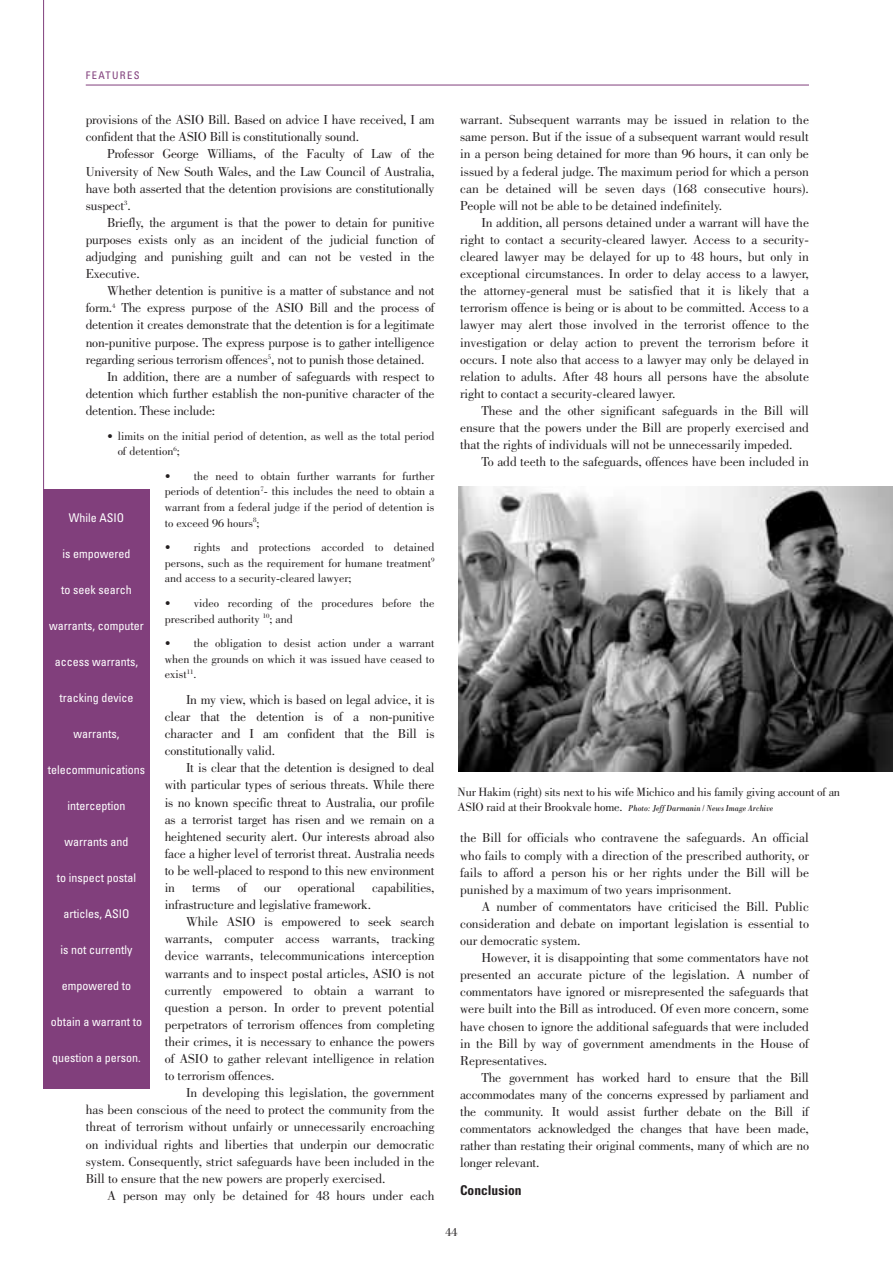
<style>
.page{position:relative;width:893px;height:1263px;background:#fff}
.page>*{position:absolute;margin:0;border:0;box-sizing:border-box;transform-origin:0 0}
.t1{font:13.5px/17.1px "Bodoni";letter-spacing:-.005em;color:#231f20;text-align:justify}
.t2{font:700 condensed 13.5px "Univers";color:#231f20}
.t3{font:12.3px "Bodoni";letter-spacing:-.015em;color:#231f20}
.t4{font:12px/15.6px "Bodoni";color:#231f20;text-align:justify}
.t5{font:condensed 12px "Univers";color:#fff}
.t6{font:condensed 10.5px "Univers";letter-spacing:.135em;color:#813f7c}
.t7{font:italic 9px "Bodoni";color:#231f20;scale:.85 1}
.s1{font-style:normal;font-size:12.3px}
</style>
<div class="page">
<hr style="left:86px;top:85px;width:723px;height:1px;background:#813f7c">
<div style="left:43px;top:489px;width:107px;height:600px;background:#813f7c"></div>
<hr style="left:43px;top:0;width:1px;height:489px;background:#813f7c">
<img style="left:459px;top:487px;width:433px;height:285px">
<p class="t6" style="left:86px;top:71px;width:55px">FEATURES</p>
<p class="t1" style="left:86px;top:112px;width:350px">provisions of the ASIO Bill. Based on advice I have received, I am confident that the ASIO Bill is constitutionally sound.</p>
<p class="t1" style="left:86px;top:147px;width:350px;text-indent:21px">Professor George Williams, of the Faculty of Law of the University of New South Wales, and the Law Council of Australia, have both asserted that the detention provisions are constitutionally suspect<sup>3</sup>.</p>
<p class="t1" style="left:86px;top:215px;width:350px;text-indent:21px">Briefly, the argument is that the power to detain for punitive purposes exists only as an incident of the judicial function of adjudging and punishing guilt and can not be vested in the Executive.</p>
<p class="t1" style="left:107px;top:283px;width:329px">Whether detention is punitive is a matter of substance and not</p>
<p class="t1" style="left:86px;top:301px;width:350px">form.<sup>4</sup> The express purpose of the ASIO Bill and the process of</p>
<p class="t1" style="left:86px;top:318px;width:350px">detention it creates demonstrate that the detention is for a legitimate</p>
<p class="t1" style="left:86px;top:335px;width:350px">non-punitive purpose. The express purpose is to gather intelligence</p>
<p class="t1" style="left:86px;top:352px;width:340px">regarding serious terrorism offences<sup>5</sup>, not to punish those detained.</p>
<p class="t1" style="left:107px;top:369px;width:329px">In addition, there are a number of safeguards with respect to</p>
<p class="t1" style="left:86px;top:386px;width:350px">detention which further establish the non-punitive character of the</p>
<p class="t1" style="left:86px;top:403px;width:131px">detention. These include:</p>
<p class="t4" style="left:118px;top:429px;width:318px;text-indent:-11px">• limits on the initial period of detention, as well as the total period of detention<sup>6</sup>;</p>
<p class="t4" style="left:165px;top:469px;width:271px">• the need to obtain further warrants for further periods of detention<sup>7</sup>- this includes the need to obtain a warrant from a federal judge if the period of detention is to exceed 96 hours<sup>8</sup>;</p>
<p class="t4" style="left:165px;top:540px;width:271px">• rights and protections accorded to detained persons, such as the requirement for humane treatment<sup>9 </sup>and access to a security-cleared lawyer;</p>
<p class="t4" style="left:165px;top:596px;width:271px">• video recording of the procedures before the prescribed authority <sup>10</sup>; and</p>
<p class="t4" style="left:165px;top:636px;width:271px">• the obligation to desist action under a warrant when the grounds on which it was issued have ceased to exist<sup>11</sup>.</p>
<p class="t1" style="left:165px;top:692px;width:271px;text-indent:21px">In my view, which is based on legal advice, it is clear that the detention is of a non-punitive character and I am confident that the Bill is constitutionally valid.</p>
<p class="t1" style="left:165px;top:761px;width:271px;text-indent:21px">It is clear that the detention is designed to deal with particular types of serious threats. While there is no known specific threat to Australia, our profile as a terrorist target has risen and we remain on a heightened security alert. Our interests abroad also face a higher level of terrorist threat. Australia needs to be well-placed to respond to this new environment in</p>
<p class="t5" style="left:69px;top:513px;width:57px">While ASIO</p>
<p class="t5" style="left:63px;top:549px;width:69px">is empowered</p>
<p class="t5" style="left:61px;top:585px;width:72px">to seek search</p>
<p class="t5" style="left:49px;top:621px;width:96px">warrants, computer</p>
<p class="t5" style="left:55px;top:657px;width:85px">access warrants,</p>
<p class="t5" style="left:60px;top:693px;width:75px">tracking device</p>
<p class="t5" style="left:74px;top:729px;width:47px">warrants,</p>
<p class="t5" style="left:48px;top:765px;width:99px">telecommunications</p>
<p class="t5" style="left:68px;top:801px;width:59px">interception</p>
<p class="t5" style="left:65px;top:837px;width:65px">warrants and</p>
<p class="t5" style="left:57px;top:873px;width:81px">to inspect postal</p>
<p class="t5" style="left:64px;top:909px;width:67px">articles, ASIO</p>
<p class="t5" style="left:61px;top:945px;width:73px">is not currently</p>
<p class="t5" style="left:62px;top:981px;width:71px">empowered to</p>
<p class="t5" style="left:51px;top:1017px;width:93px">obtain a warrant to</p>
<p class="t5" style="left:52px;top:1053px;width:90px">question a person.</p>
<p class="t1" style="left:192px;top:880px;width:30px">terms</p>
<p class="t1" style="left:237px;top:880px;width:11px">of</p>
<p class="t1" style="left:264px;top:880px;width:18px">our</p>
<p class="t1" style="left:298px;top:880px;width:59px">operational</p>
<p class="t1" style="left:372px;top:880px;width:64px">capabilities,</p>
<p class="t1" style="left:165px;top:897px;width:208px">infrastructure and legislative framework.</p>
<p class="t1" style="left:186px;top:914px;width:250px">While ASIO is empowered to seek search</p>
<p class="t1" style="left:165px;top:932px;width:271px">warrants, computer access warrants, tracking</p>
<p class="t1" style="left:165px;top:949px;width:271px">device warrants, telecommunications interception</p>
<p class="t1" style="left:165px;top:966px;width:271px">warrants and to inspect postal articles, ASIO is not</p>
<p class="t1" style="left:165px;top:983px;width:271px">currently empowered to obtain a warrant to</p>
<p class="t1" style="left:165px;top:1000px;width:271px">question a person. In order to prevent potential</p>
<p class="t1" style="left:165px;top:1017px;width:271px">perpetrators of terrorism offences from completing</p>
<p class="t1" style="left:165px;top:1034px;width:271px">their crimes, it is necessary to enhance the powers</p>
<p class="t1" style="left:165px;top:1051px;width:271px">of ASIO to gather relevant intelligence in relation</p>
<p class="t1" style="left:165px;top:1068px;width:111px">to terrorism offences.</p>
<p class="t1" style="left:186px;top:1086px;width:250px">In developing this legislation, the government</p>
<p class="t1" style="left:86px;top:1103px;width:350px">has been conscious of the need to protect the community from the</p>
<p class="t1" style="left:86px;top:1120px;width:350px">threat of terrorism without unfairly or unnecessarily encroaching</p>
<p class="t1" style="left:86px;top:1137px;width:350px">on individual rights and liberties that underpin our democratic</p>
<p class="t1" style="left:86px;top:1154px;width:350px">system. Consequently, strict safeguards have been included in the</p>
<p class="t1" style="left:86px;top:1171px;width:301px">Bill to ensure that the new powers are properly exercised.</p>
<p class="t1" style="left:107px;top:1188px;width:329px">A person may only be detained for 48 hours under each</p>
<p class="t1" style="left:460px;top:113px;width:350px">warrant. Subsequent warrants may be issued in relation to the same person. But if the issue of a subsequent warrant would result in a person being detained for more than 96 hours, it can only be issued by a federal judge. The maximum period for which a person can be detained will be seven days (168 consecutive hours).<br>People will not be able to be detained indefinitely.</p>
<p class="t1" style="left:460px;top:215px;width:350px;text-indent:21px">In addition, all persons detained under a warrant will have the right to contact a security-cleared lawyer. Access to a security&shy;cleared lawyer may be delayed for up to 48 hours, but only in exceptional circumstances. In order to delay access to a lawyer, the attorney-general must be satisfied that it is likely that a terrorism offence is being or is about to be committed. Access to a lawyer may alert those involved in the terrorist offence to the investigation or delay action to prevent the terrorism before it occurs. I note also that access to a lawyer may only be delayed in relation to adults. After 48 hours all persons have the absolute right to contact a security-cleared lawyer.</p>
<p class="t1" style="left:460px;top:403px;width:350px;text-indent:21px">These and the other significant safeguards in the Bill will ensure that the powers under the Bill are properly exercised and that the rights of individuals will not be unnecessarily impeded.</p>
<p class="t1" style="left:481px;top:455px;width:329px">To add teeth to the safeguards, offences have been included in</p>
<p class="t3" style="left:457px;top:787px;width:384px">Nur Hakim (right) sits next to his wife Michico and his family giving account of an</p>
<p class="t7" style="left:457px;top:805px;width:373px"><span class="s1">ASIO raid at their Brookvale home.</span> Photo: Jeff Darmanin / News Image Archive</p>
<p class="t1" style="left:460px;top:831px;width:350px">the Bill for officials who contravene the safeguards. An official who fails to comply with a direction of the prescribed authority, or fails to afford a person his or her rights under the Bill will be punished by a maximum of two years imprisonment.</p>
<p class="t1" style="left:460px;top:899px;width:350px;text-indent:21px">A number of commentators have criticised the Bill. Public consideration and debate on important legislation is essential to our democratic system.</p>
<p class="t1" style="left:460px;top:950px;width:350px;text-indent:21px">However, it is disappointing that some commentators have not presented an accurate picture of the legislation. A number of commentators have ignored or misrepresented the safeguards that were built into the Bill as introduced. Of even more concern, some have chosen to ignore the additional safeguards that were included in the Bill by way of government amendments in the House of Representatives.</p>
<p class="t1" style="left:460px;top:1070px;width:350px;text-indent:21px">The government has worked hard to ensure that the Bill accommodates many of the concerns expressed by parliament and the community. It would assist further debate on the Bill if commentators acknowledged the changes that have been made, rather than restating their original comments, many of which are no longer relevant.</p>
<p class="t2" style="left:460px;top:1186px;width:63px">Conclusion</p>
<p class="t4" style="left:445px;top:1225px;width:13px">44</p>
</div>
